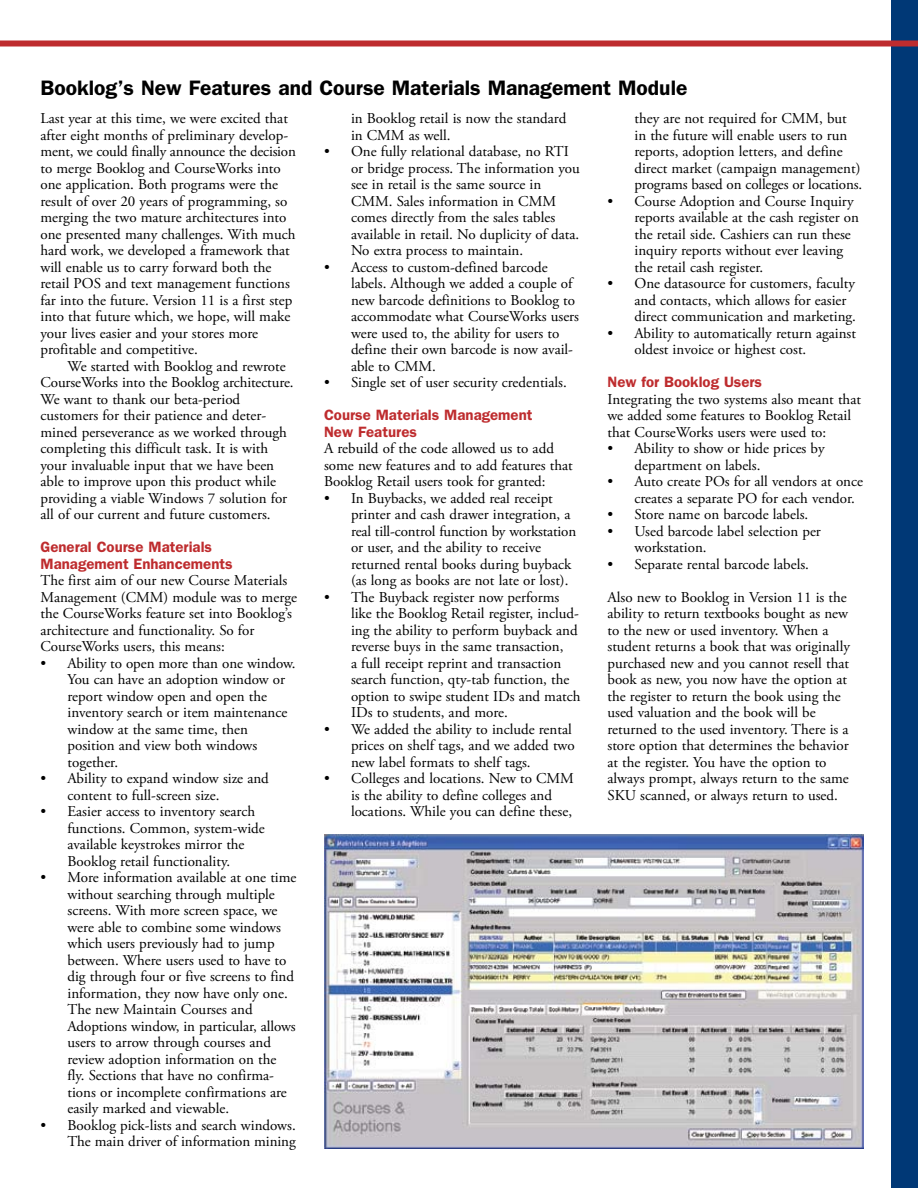
<style>
.page{position:relative;width:918px;height:1188px;background:#fff}
.page>*{position:absolute;margin:0;border:0;box-sizing:border-box;transform-origin:0 0}
.t1{font:600 21px "Franklin Gothic";color:#000}
.t2{font:15px/16.5px "Adobe Garamond Pro";color:#000}
.t3{font:600 15px/16.5px "Franklin Gothic";color:#be2c2e}
</style>
<div class="page">
<div style="left:891px;top:0;width:27px;height:1188px;background:#003876"></div>
<div style="left:0;top:40px;width:918px;height:6px;background:#be2c2e"></div>
<img style="left:324px;top:835px;width:540px;height:314px">
<h1 class="t1" style="left:40px;top:75px;width:648px">Booklog’s New Features and Course Materials Management Module</h1>
<p class="t2" style="left:40px;top:111px;width:257px">Last year at this time, we were excited that after eight months of preliminary develop&shy;ment, we could finally announce the decision to merge Booklog and CourseWorks into one application. Both programs were the result of over 20 years of programming, so merging the two mature architectures into one presented many challenges. With much hard work, we developed a framework that will enable us to carry forward both the retail POS and text management functions far into the future. Version 11 is a first step into that future which, we hope, will make your lives easier and your stores more profitable and competitive.</p>
<p class="t2" style="left:40px;top:358px;width:255px;text-indent:27px">We started with Booklog and rewrote CourseWorks into the Booklog architecture.<br>We want to thank our beta-period customers for their patience and deter&shy;mined perseverance as we worked through completing this difficult task. It is with your invaluable input that we have been able to improve upon this product while providing a viable Windows 7 solution for all of our current and future customers.</p>
<p class="t3" style="left:40px;top:539px;width:194px">General Course Materials<br>Management Enhancements</p>
<p class="t2" style="left:40px;top:573px;width:258px">The first aim of our new Course Materials Management (CMM) module was to merge the CourseWorks feature set into Booklog’s architecture and functionality. So for CourseWorks users, this means:</p>
<p class="t2" style="left:68px;top:655px;width:230px;text-indent:-27px">• Ability to open more than one window.<br>You can have an adoption window or report window open and open the inventory search or item maintenance window at the same time, then position and view both windows together.</p>
<p class="t2" style="left:68px;top:771px;width:203px;text-indent:-27px">• Ability to expand window size and content to full-screen size.</p>
<p class="t2" style="left:68px;top:804px;width:199px;text-indent:-27px">• Easier access to inventory search functions. Common, system-wide available keystrokes mirror the Booklog retail functionality.</p>
<p class="t2" style="left:68px;top:870px;width:231px;text-indent:-27px">• More information available at one time without searching through multiple screens. With more screen space, we were able to combine some windows which users previously had to jump between. Where users used to have to dig through four or five screens to find information, they now have only one.<br>The new Maintain Courses and Adoptions window, in particular, allows users to arrow through courses and review adoption information on the fly. Sections that have no confirma&shy;tions or incomplete confirmations are easily marked and viewable.</p>
<p class="t2" style="left:41px;top:1117px;width:257px;text-align:right">• Booklog pick-lists and search windows.<br>The main driver of information mining</p>
<p class="t2" style="left:635px;top:111px;width:229px">they are not required for CMM, but in the future will enable users to run reports, adoption letters, and define direct market (campaign management) programs based on colleges or locations.</p>
<p class="t2" style="left:635px;top:193px;width:226px;text-indent:-27px">• Course Adoption and Course Inquiry reports available at the cash register on the retail side. Cashiers can run these inquiry reports without ever leaving the retail cash register.</p>
<p class="t2" style="left:635px;top:276px;width:223px;text-indent:-27px">• One datasource for customers, faculty and contacts, which allows for easier direct communication and marketing.</p>
<p class="t2" style="left:635px;top:325px;width:223px;text-indent:-27px">• Ability to automatically return against oldest invoice or highest cost.</p>
<p class="t3" style="left:608px;top:374px;width:156px">New for Booklog Users</p>
<p class="t2" style="left:608px;top:391px;width:255px">Integrating the two systems also meant that we added some features to Booklog Retail that CourseWorks users were used to:</p>
<p class="t2" style="left:635px;top:441px;width:192px;text-indent:-27px">• Ability to show or hide prices by department on labels.</p>
<p class="t2" style="left:635px;top:474px;width:230px;text-indent:-27px">• Auto create POs for all vendors at once creates a separate PO for each vendor.</p>
<p class="t2" style="left:608px;top:507px;width:202px">• Store name on barcode labels.</p>
<p class="t2" style="left:635px;top:523px;width:188px;text-indent:-27px">• Used barcode label selection per workstation.</p>
<p class="t2" style="left:608px;top:556px;width:203px">• Separate rental barcode labels.</p>
<p class="t2" style="left:608px;top:589px;width:244px">Also new to Booklog in Version 11 is the ability to return textbooks bought as new to the new or used inventory. When a student returns a book that was originally purchased new and you cannot resell that book as new, you now have the option at the register to return the book using the used valuation and the book will be returned to the used inventory. There is a store option that determines the behavior at the register. You have the option to always prompt, always return to the same SKU scanned, or always return to used.</p>
<p class="t2" style="left:351px;top:111px;width:217px">in Booklog retail is now the standard in CMM as well.</p>
<p class="t2" style="left:351px;top:144px;width:230px;text-indent:-27px">• One fully relational database, no RTI or bridge process. The information you see in retail is the same source in CMM. Sales information in CMM comes directly from the sales tables available in retail. No duplicity of data.<br>No extra process to maintain.</p>
<p class="t2" style="left:351px;top:259px;width:230px;text-indent:-27px">• Access to custom-defined barcode labels. Although we added a couple of new barcode definitions to Booklog to accommodate what CourseWorks users were used to, the ability for users to define their own barcode is now avail&shy;able to CMM.</p>
<p class="t2" style="left:324px;top:375px;width:244px">• Single set of user security credentials.</p>
<p class="t3" style="left:324px;top:407px;width:210px">Course Materials Management<br>New Features</p>
<p class="t2" style="left:324px;top:441px;width:250px">A rebuild of the code allowed us to add some new features and to add features that<br>Booklog Retail users took for granted:</p>
<p class="t2" style="left:351px;top:490px;width:227px;text-indent:-27px">• In Buybacks, we added real receipt printer and cash drawer integration, a real till-control function by workstation or user, and the ability to receive returned rental books during buyback (as long as books are not late or lost).</p>
<p class="t2" style="left:351px;top:589px;width:231px;text-indent:-27px">• The Buyback register now performs like the Booklog Retail register, includ&shy;ing the ability to perform buyback and reverse buys in the same transaction,<br>a full receipt reprint and transaction search function, qty-tab function, the option to swipe student IDs and match IDs to students, and more.</p>
<p class="t2" style="left:351px;top:721px;width:225px;text-indent:-27px">• We added the ability to include rental prices on shelf tags, and we added two new label formats to shelf tags.</p>
<p class="t2" style="left:351px;top:771px;width:224px;text-indent:-27px">• Colleges and locations. New to CMM is the ability to define colleges and locations. While you can define these,</p>
</div>
